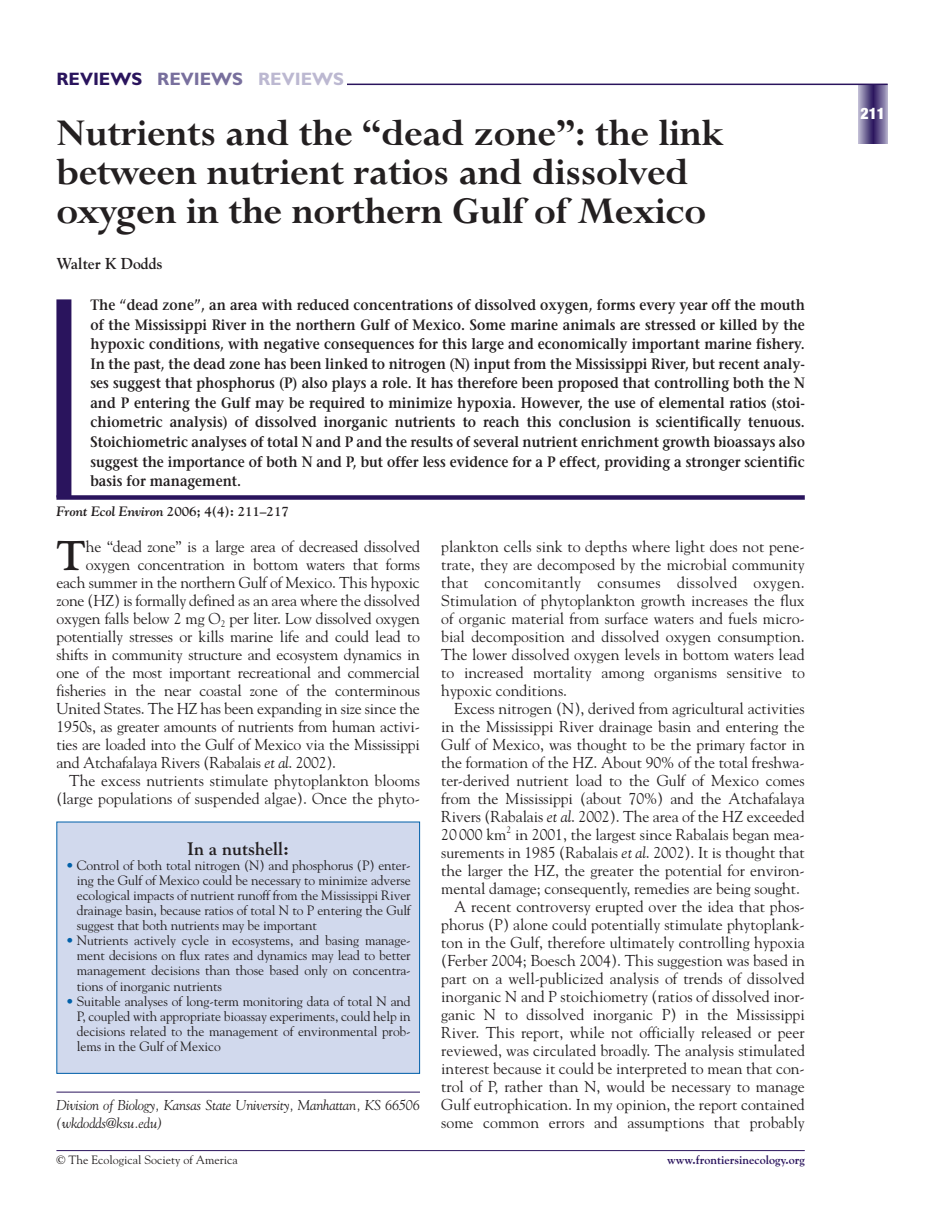
<style>
.page{position:relative;width:945px;height:1217px;background:#fff}
.page>*{position:absolute;margin:0;border:0;box-sizing:border-box;transform-origin:0 0}
.t1{font:700 42px/39px "Lapidary 333 BT";letter-spacing:-.005em;color:#231f20}
.t2{font:700 41.4px "Goudy";color:#231f20}
.t3{font:700 18px "Gill Sans";color:#2a145d}
.t4{font:700 18px "Goudy";color:#231f20}
.t5{font:15.75px/18px "Goudy";letter-spacing:-.005em;color:#231f20;text-align:justify}
.t6{font:700 15.75px "Goudy";color:#231f20}
.t7{font:900 condensed 15.75px "Helvetica Neue";color:#fff}
.t8{font:600 15px/19.5px "Stone Serif";color:#231f20;text-align:justify;scale:.9 1}
.t9{font:italic 14.25px/18px "Goudy";letter-spacing:-.015em;color:#231f20}
.t10{font:13.5px/15px "Goudy";letter-spacing:-.01em;color:#231f20;text-align:justify}
.t11{font:700 13.5px "Goudy";letter-spacing:-.005em;color:#231f20}
.t12{font:12px "Goudy";color:#231f20}
.t13{font:700 12px "Goudy";color:#2a145d}
.s1{color:#786f9d}
.s2{color:#bcb8d1}
.s3{font-style:italic}
.s4{color:#0060a9}
</style>
<div class="page">
<svg style="left:858px;top:85px;width:11px;height:59px"></svg>
<svg style="left:869px;top:85px;width:4px;height:59px"></svg>
<svg style="left:873px;top:85px;width:11px;height:59px"></svg>
<svg style="left:884px;top:85px;width:4px;height:59px"></svg>
<hr style="left:56px;top:84px;width:832px;height:1px;background:#2a145d">
<hr style="left:56px;top:1150px;width:749px;height:1px;background:#2a145d">
<div style="left:56px;top:60px;width:291px;height:29px;background:#fff"></div>
<div style="left:56px;top:299px;width:15px;height:198px;background:#2a145d"></div>
<div style="left:56px;top:495px;width:749px;height:5px;background:#2a145d"></div>
<hr style="left:56px;top:1091px;width:364px;height:1px;background:#2a145d">
<div style="left:57px;top:822px;width:363px;height:251px;background:#d1d9ed"></div>
<p class="t3" style="left:56px;top:73px;width:289px">REVIEWS <span class="s1">REVIEWS</span> <span class="s2">REVIEWS</span></p>
<h1 class="t1" style="left:56px;top:111px;width:668px">Nutrients and the “dead zone”: the link between nutrient ratios and dissolved oxygen in the northern Gulf of Mexico</h1>
<p class="t6" style="left:56px;top:258px;width:108px">Walter K Dodds</p>
<p class="t8" style="left:90px;top:297px;width:795px">The “dead zone”, an area with reduced concentrations of dissolved oxygen, forms every year off the mouth of the Mississippi River in the northern Gulf of Mexico. Some marine animals are stressed or killed by the hypoxic conditions, with negative consequences for this large and economically important marine fishery.<br>In the past, the dead zone has been linked to nitrogen (N) input from the Mississippi River, but recent analy&shy;ses suggest that phosphorus (P) also plays a role. It has therefore been proposed that controlling both the N and P entering the Gulf may be required to minimize hypoxia. However, the use of elemental ratios (stoi&shy;chiometric analysis) of dissolved inorganic nutrients to reach this conclusion is scientifically tenuous.<br>Stoichiometric analyses of total N and P and the results of several nutrient enrichment growth bioassays also suggest the importance of both N and P, but offer less evidence for a P effect, providing a stronger scientific basis for management.</p>
<p class="t11" style="left:56px;top:505px;width:234px"><span class="s3">Front Ecol Environ</span> 2006; 4(4): 211–217</p>
<h2 class="t2" style="left:56px;top:538px;width:31px">T</h2>
<p class="t5" style="left:86px;top:538px;width:336px">he “dead zone” is a large area of decreased dissolved</p>
<p class="t5" style="left:86px;top:556px;width:336px">oxygen concentration in bottom waters that forms</p>
<p class="t5" style="left:56px;top:574px;width:365px">each summer in the northern Gulf of Mexico. This hypoxic</p>
<p class="t5" style="left:56px;top:592px;width:365px">zone (HZ) is formally defined as an area where the dissolved</p>
<p class="t5" style="left:56px;top:610px;width:365px">oxygen falls below 2 mg O<sub>2</sub> per liter. Low dissolved oxygen</p>
<p class="t5" style="left:56px;top:628px;width:365px">potentially stresses or kills marine life and could lead to</p>
<p class="t5" style="left:56px;top:646px;width:365px">shifts in community structure and ecosystem dynamics in</p>
<p class="t5" style="left:56px;top:664px;width:365px">one of the most important recreational and commercial</p>
<p class="t5" style="left:56px;top:682px;width:365px">fisheries in the near coastal zone of the conterminous</p>
<p class="t5" style="left:56px;top:700px;width:365px">United States. The HZ has been expanding in size since the</p>
<p class="t5" style="left:56px;top:718px;width:365px">1950s, as greater amounts of nutrients from human activi-</p>
<p class="t5" style="left:56px;top:736px;width:365px">ties are loaded into the Gulf of Mexico via the Mississippi</p>
<p class="t5" style="left:56px;top:754px;width:281px">and Atchafalaya Rivers (Rabalais <span class="s3">et al</span>. 2002).</p>
<p class="t5" style="left:69px;top:772px;width:352px">The excess nutrients stimulate phytoplankton blooms</p>
<p class="t5" style="left:56px;top:790px;width:365px">(large populations of suspended algae). Once the phyto-</p>
<p class="t4" style="left:187px;top:842px;width:104px">In a nutshell:</p>
<p class="t10" style="left:77px;top:859px;width:335px;text-indent:-11px"><span class="s4">•</span> Control of both total nitrogen (N) and phosphorus (P) enter&shy;ing the Gulf of Mexico could be necessary to minimize adverse ecological impacts of nutrient runoff from the Mississippi River drainage basin, because ratios of total N to P entering the Gulf suggest that both nutrients may be important</p>
<p class="t10" style="left:77px;top:934px;width:335px;text-indent:-11px"><span class="s4">•</span> Nutrients actively cycle in ecosystems, and basing manage&shy;ment decisions on flux rates and dynamics may lead to better management decisions than those based only on concentra&shy;tions of inorganic nutrients</p>
<p class="t10" style="left:77px;top:994px;width:335px;text-indent:-11px"><span class="s4">•</span> Suitable analyses of long-term monitoring data of total N and P, coupled with appropriate bioassay experiments, could help in decisions related to the management of environmental prob&shy;lems in the Gulf of Mexico</p>
<p class="t9" style="left:56px;top:1096px;width:365px">Division of Biology, Kansas State University, Manhattan, KS 66506 (wkdodds@ksu.edu)</p>
<p class="t5" style="left:441px;top:538px;width:365px">plankton cells sink to depths where light does not pene&shy;trate, they are decomposed by the microbial community that concomitantly consumes dissolved oxygen.<br>Stimulation of phytoplankton growth increases the flux of organic material from surface waters and fuels micro&shy;bial decomposition and dissolved oxygen consumption.<br>The lower dissolved oxygen levels in bottom waters lead to increased mortality among organisms sensitive to hypoxic conditions.</p>
<p class="t5" style="left:454px;top:700px;width:352px">Excess nitrogen (N), derived from agricultural activities</p>
<p class="t5" style="left:441px;top:718px;width:365px">in the Mississippi River drainage basin and entering the</p>
<p class="t5" style="left:441px;top:736px;width:365px">Gulf of Mexico, was thought to be the primary factor in</p>
<p class="t5" style="left:441px;top:754px;width:365px">the formation of the HZ. About 90% of the total freshwa-</p>
<p class="t5" style="left:441px;top:772px;width:365px">ter-derived nutrient load to the Gulf of Mexico comes</p>
<p class="t5" style="left:441px;top:790px;width:365px">from the Mississippi (about 70%) and the Atchafalaya</p>
<p class="t5" style="left:441px;top:808px;width:365px">Rivers (Rabalais <span class="s3">et al</span>. 2002). The area of the HZ exceeded</p>
<p class="t5" style="left:441px;top:826px;width:365px">20 000 km<sup>2</sup> in 2001, the largest since Rabalais began mea-</p>
<p class="t5" style="left:441px;top:844px;width:365px">surements in 1985 (Rabalais <span class="s3">et al</span>. 2002). It is thought that</p>
<p class="t5" style="left:441px;top:862px;width:365px">the larger the HZ, the greater the potential for environ-</p>
<p class="t5" style="left:441px;top:880px;width:360px">mental damage; consequently, remedies are being sought.</p>
<p class="t5" style="left:454px;top:898px;width:352px">A recent controversy erupted over the idea that phos-</p>
<p class="t5" style="left:441px;top:916px;width:365px">phorus (P) alone could potentially stimulate phytoplank-</p>
<p class="t5" style="left:441px;top:934px;width:365px">ton in the Gulf, therefore ultimately controlling hypoxia</p>
<p class="t5" style="left:441px;top:952px;width:365px">(Ferber 2004; Boesch 2004). This suggestion was based in</p>
<p class="t5" style="left:441px;top:970px;width:365px">part on a well-publicized analysis of trends of dissolved</p>
<p class="t5" style="left:441px;top:988px;width:365px">inorganic N and P stoichiometry (ratios of dissolved inor-</p>
<p class="t5" style="left:441px;top:1006px;width:365px">ganic N to dissolved inorganic P) in the Mississippi</p>
<p class="t5" style="left:441px;top:1024px;width:365px">River. This report, while not officially released or peer</p>
<p class="t5" style="left:441px;top:1042px;width:365px">reviewed, was circulated broadly. The analysis stimulated</p>
<p class="t5" style="left:441px;top:1060px;width:365px">interest because it could be interpreted to mean that con-</p>
<p class="t5" style="left:441px;top:1078px;width:365px">trol of P, rather than N, would be necessary to manage</p>
<p class="t5" style="left:441px;top:1096px;width:365px">Gulf eutrophication. In my opinion, the report contained</p>
<p class="t5" style="left:441px;top:1114px;width:365px">some common errors and assumptions that probably</p>
<p class="t12" style="left:56px;top:1155px;width:183px">© The Ecological Society of America</p>
<p class="t13" style="left:667px;top:1155px;width:139px">www.frontiersinecology.org</p>
<p class="t7" style="left:861px;top:108px;width:26px">211</p>
</div>
